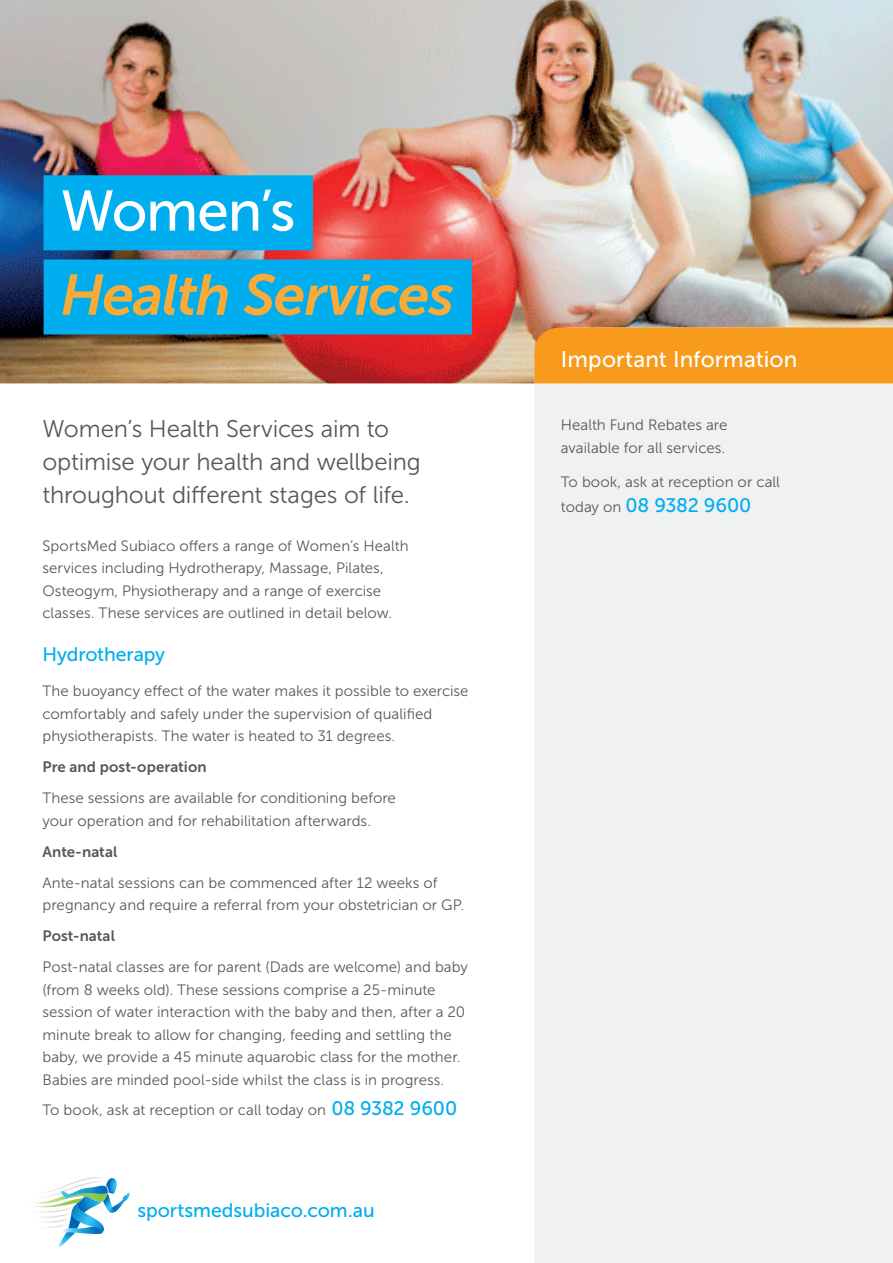
<style>
.page{position:relative;width:893px;height:1263px;background:#fff}
.page>*{position:absolute;margin:0;border:0;box-sizing:border-box;transform-origin:0 0}
.t1{font:italic 57px "Museo Sans 700";letter-spacing:-.025em;color:#faaa36}
.t2{font:57px "Museo Sans 500";letter-spacing:-.02em;color:#fff}
.t3{font:24px/33px "Museo Sans 300";letter-spacing:-.01em;color:#57585a}
.t4{font:22.5px "Museo Sans 500";letter-spacing:.005em;color:#fff}
.t5{font:19.5px "Museo Sans 500";letter-spacing:-.005em;color:#00aeef}
.t6{font:15px/22.5px "Museo Sans 300";letter-spacing:.005em;color:#57585a}
.t7{font:15px "Museo Sans 700";letter-spacing:.005em;color:#57585a}
.s1{font-family:"Museo Sans 500";font-size:19.5px;color:#00aeef}
.s2{font-family:"Museo Sans 300";font-size:15px;color:#57585a}
</style>
<div class="page">
<img style="left:0;top:0;width:893px;height:383px">
<div style="left:534px;top:383px;width:359px;height:880px;background:#f0f1f2"></div>
<div style="left:534px;top:327px;width:359px;height:56px;background:#f89a1c"></div>
<div style="left:44px;top:175px;width:269px;height:75px;background:#00aeef"></div>
<div style="left:44px;top:259px;width:428px;height:75px;background:#00aeef"></div>
<img style="left:32px;top:1203px;width:29px;height:4px">
<img style="left:45px;top:1225px;width:16px;height:3px">
<img style="left:90px;top:1177px;width:12px;height:1px">
<img style="left:48px;top:1187px;width:13px;height:5px">
<img style="left:31px;top:1192px;width:30px;height:11px">
<img style="left:58px;top:1234px;width:16px;height:13px">
<svg style="left:61px;top:1178px;width:69px;height:56px"></svg>
<h1 class="t2" style="left:61px;top:180px;width:236px">Women’s</h1>
<h1 class="t1" style="left:61px;top:263px;width:395px">Health Services</h1>
<h2 class="t3" style="left:43px;top:412px;width:380px">Women’s Health Services aim to optimise your health and wellbeing throughout different stages of life.</h2>
<p class="t6" style="left:43px;top:535px;width:368px">SportsMed Subiaco offers a range of Women’s Health services including Hydrotherapy, Massage, Pilates, Osteogym, Physiotherapy and a range of exercise classes. These services are outlined in detail below.</p>
<h3 class="t5" style="left:43px;top:643px;width:124px">Hydrotherapy</h3>
<p class="t6" style="left:43px;top:680px;width:428px">The buoyancy effect of the water makes it possible to exercise comfortably and safely under the supervision of qualified physiotherapists. The water is heated to 31 degrees.</p>
<p class="t7" style="left:43px;top:759px;width:166px">Pre and post-operation</p>
<p class="t6" style="left:43px;top:787px;width:355px">These sessions are available for conditioning before your operation and for rehabilitation afterwards.</p>
<p class="t7" style="left:43px;top:843px;width:76px">Ante-natal</p>
<p class="t6" style="left:43px;top:871px;width:423px">Ante-natal sessions can be commenced after 12 weeks of pregnancy and require a referral from your obstetrician or GP.</p>
<p class="t7" style="left:43px;top:928px;width:74px">Post-natal</p>
<p class="t6" style="left:43px;top:956px;width:427px">Post-natal classes are for parent (Dads are welcome) and baby (from 8 weeks old). These sessions comprise a 25-minute session of water interaction with the baby and then, after a 20 minute break to allow for changing, feeding and settling the baby, we provide a 45 minute aquarobic class for the mother.<br>Babies are minded pool-side whilst the class is in progress.</p>
<p class="t6" style="left:43px;top:1098px;width:416px">To book, ask at reception or call today on <span class="s1">08 9382 9600</span></p>
<h3 class="t5" style="left:137px;top:1199px;width:239px">sportsmedsubiaco.com.au</h3>
<h3 class="t4" style="left:561px;top:347px;width:238px">Important Information</h3>
<p class="t6" style="left:561px;top:414px;width:168px">Health Fund Rebates are available for all services.</p>
<p class="t6" style="left:561px;top:470px;width:221px">To book, ask at reception or call</p>
<h3 class="t5" style="left:561px;top:495px;width:192px"><span class="s2">today on</span> 08 9382 9600</h3>
</div>
